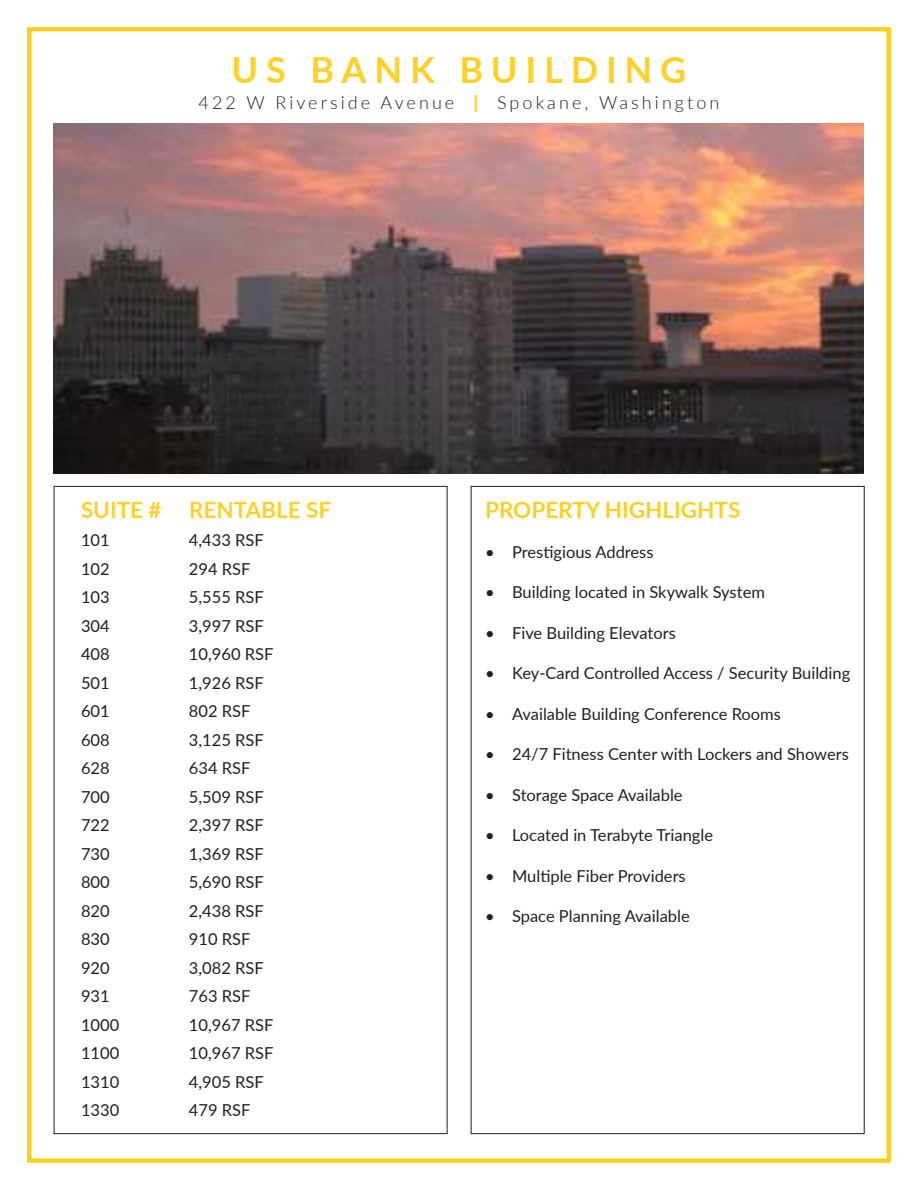
<style>
.page{position:relative;width:918px;height:1188px;background:#fff}
.page>*{position:absolute;margin:0;border:0;box-sizing:border-box;transform-origin:0 0}
.t1{font:700 36px "Lato";letter-spacing:.22em;color:#fed028}
.t2{font:700 22.5px "Lato";color:#fcd022}
.t3{font:700 22.5px "Lato";color:#fed028}
.t4{font:300 18px "Lato";letter-spacing:.17em;color:#231f20}
.t5{font:16.5px "Lato";color:#231f20}
.s1{font-weight:900;color:#fed028}
</style>
<div class="page">
<div style="left:27px;top:27px;width:864px;height:1136px;border:4px solid #fcd022"></div>
<img style="left:54px;top:123px;width:810px;height:350px">
<p class="t1" style="left:231px;top:43px;width:457px">US BANK BUILDING</p>
<p class="t4" style="left:199px;top:90px;width:522px">422 W Riverside Avenue <span class="s1">|</span> Spokane, Washington</p>
<p class="t3" style="left:81px;top:493px;width:252px">SUITE # RENTABLE SF</p>
<p class="t5" style="left:81px;top:528px;width:30px">101</p>
<p class="t5" style="left:189px;top:528px;width:76px">4,433 RSF</p>
<p class="t5" style="left:81px;top:557px;width:30px">102</p>
<p class="t5" style="left:189px;top:557px;width:63px">294 RSF</p>
<p class="t5" style="left:81px;top:585px;width:30px">103</p>
<p class="t5" style="left:189px;top:585px;width:76px">5,555 RSF</p>
<p class="t5" style="left:81px;top:614px;width:30px">304</p>
<p class="t5" style="left:189px;top:614px;width:76px">3,997 RSF</p>
<p class="t5" style="left:81px;top:642px;width:30px">408</p>
<p class="t5" style="left:189px;top:642px;width:86px">10,960 RSF</p>
<p class="t5" style="left:81px;top:671px;width:30px">501</p>
<p class="t5" style="left:189px;top:671px;width:76px">1,926 RSF</p>
<p class="t5" style="left:81px;top:699px;width:30px">601</p>
<p class="t5" style="left:189px;top:699px;width:63px">802 RSF</p>
<p class="t5" style="left:81px;top:728px;width:30px">608</p>
<p class="t5" style="left:189px;top:728px;width:76px">3,125 RSF</p>
<p class="t5" style="left:81px;top:756px;width:30px">628</p>
<p class="t5" style="left:189px;top:756px;width:63px">634 RSF</p>
<p class="t5" style="left:81px;top:785px;width:30px">700</p>
<p class="t5" style="left:189px;top:785px;width:76px">5,509 RSF</p>
<p class="t5" style="left:81px;top:813px;width:30px">722</p>
<p class="t5" style="left:189px;top:813px;width:76px">2,397 RSF</p>
<p class="t5" style="left:81px;top:842px;width:30px">730</p>
<p class="t5" style="left:189px;top:842px;width:76px">1,369 RSF</p>
<p class="t5" style="left:81px;top:870px;width:30px">800</p>
<p class="t5" style="left:189px;top:870px;width:76px">5,690 RSF</p>
<p class="t5" style="left:81px;top:899px;width:30px">820</p>
<p class="t5" style="left:189px;top:899px;width:76px">2,438 RSF</p>
<p class="t5" style="left:81px;top:927px;width:30px">830</p>
<p class="t5" style="left:189px;top:927px;width:63px">910 RSF</p>
<p class="t5" style="left:81px;top:956px;width:30px">920</p>
<p class="t5" style="left:189px;top:956px;width:76px">3,082 RSF</p>
<p class="t5" style="left:81px;top:984px;width:30px">931</p>
<p class="t5" style="left:189px;top:984px;width:63px">763 RSF</p>
<p class="t5" style="left:81px;top:1013px;width:40px">1000</p>
<p class="t5" style="left:189px;top:1013px;width:86px">10,967 RSF</p>
<p class="t5" style="left:81px;top:1041px;width:40px">1100</p>
<p class="t5" style="left:189px;top:1041px;width:86px">10,967 RSF</p>
<p class="t5" style="left:81px;top:1070px;width:40px">1310</p>
<p class="t5" style="left:189px;top:1070px;width:76px">4,905 RSF</p>
<p class="t5" style="left:81px;top:1098px;width:40px">1330</p>
<p class="t5" style="left:189px;top:1098px;width:63px">479 RSF</p>
<p class="t2" style="left:485px;top:493px;width:257px">PROPERTY HIGHLIGHTS</p>
<p class="t5" style="left:485px;top:540px;width:170px">• Prestigious Address</p>
<p class="t5" style="left:485px;top:581px;width:281px">• Building located in Skywalk System</p>
<p class="t5" style="left:485px;top:621px;width:192px">• Five Building Elevators</p>
<p class="t5" style="left:485px;top:662px;width:367px">• Key-Card Controlled Access / Security Building</p>
<p class="t5" style="left:485px;top:702px;width:297px">• Available Building Conference Rooms</p>
<p class="t5" style="left:485px;top:742px;width:365px">• 24/7 Fitness Center with Lockers and Showers</p>
<p class="t5" style="left:485px;top:783px;width:199px">• Storage Space Available</p>
<p class="t5" style="left:485px;top:823px;width:229px">• Located in Terabyte Triangle</p>
<p class="t5" style="left:485px;top:864px;width:202px">• Multiple Fiber Providers</p>
<p class="t5" style="left:485px;top:904px;width:206px">• Space Planning Available</p>
</div>
